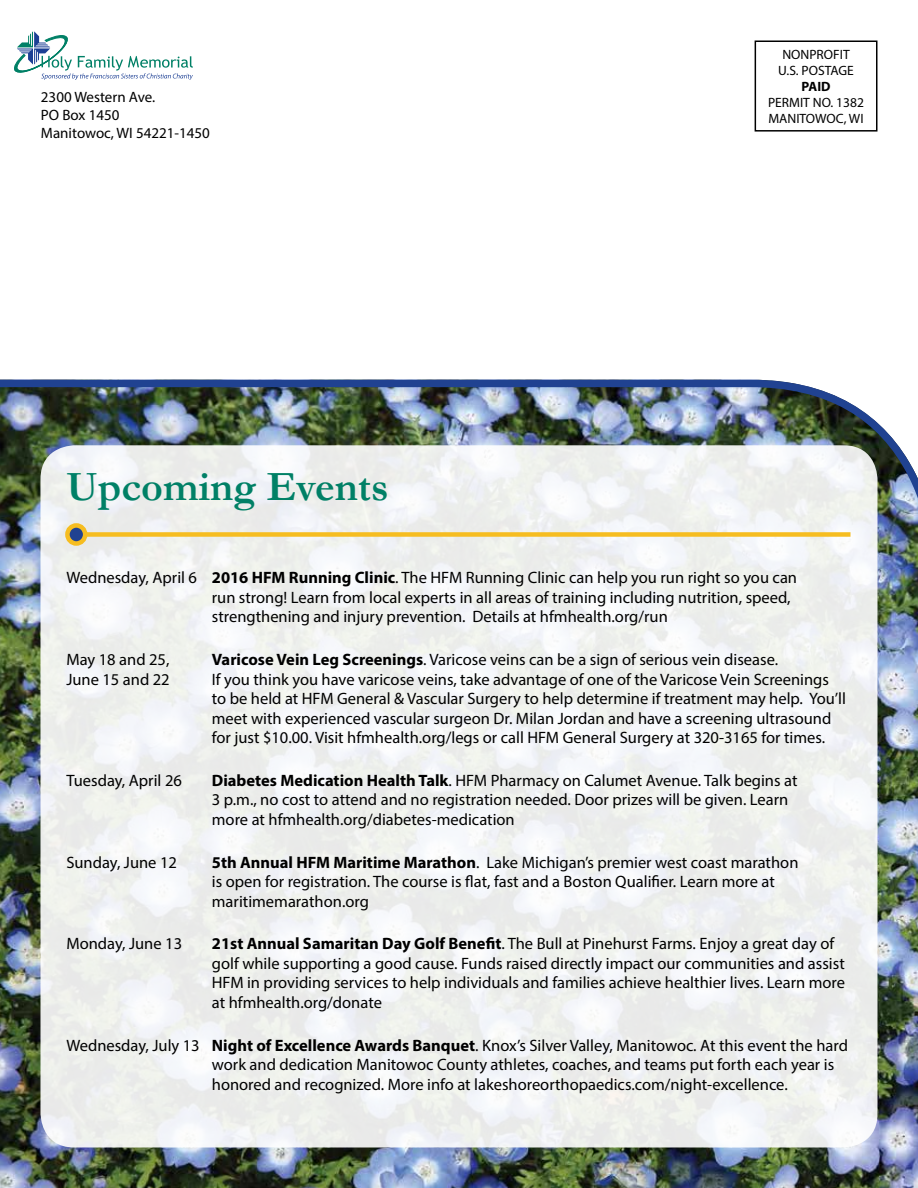
<style>
.page{position:relative;width:918px;height:1188px;background:#fff}
.page>*{position:absolute;margin:0;border:0;box-sizing:border-box;transform-origin:0 0}
.t1{font:700 42px "Garamond";color:#008066}
.t2{font:16.5px/19.5px "Myriad Pro";color:#000}
.t3{font:15px/18px "Myriad Pro";color:#000}
.t4{font:13.5px/16.2px "Myriad Pro";color:#000}
.t5{font:700 13.5px "Myriad Pro";color:#000}
.s1{font-weight:700}
</style>
<div class="page">
<img style="left:0;top:379px;width:918px;height:809px">
<svg style="left:14px;top:31px;width:179px;height:49px"></svg>
<div style="left:755px;top:40px;width:123px;height:92px;border:2px solid #000"></div>
<div style="left:40px;top:445px;width:838px;height:703px;background:linear-gradient(to right,#f0f1f0,#f0f2f2);border-radius:34px"></div>
<div style="left:86px;top:532px;width:765px;height:5px;background:#f6bd20"></div>
<svg style="left:67px;top:525px;width:18px;height:19px"></svg>
<div style="left:65px;top:523px;width:22px;height:23px;border:4px solid #f6bd20;border-radius:50%"></div>
<p class="t3" style="left:41px;top:87px;width:170px">2300 Western Ave.<br>PO Box 1450<br>Manitowoc, WI 54221-1450</p>
<h1 class="t1" style="left:66px;top:458px;width:324px">Upcoming Events</h1>
<p class="t4" style="left:778px;top:46px;width:77px;text-indent:4px">NONPROFIT<br>U.S. POSTAG E</p>
<p class="t5" style="left:801px;top:78px;width:31px">PAID</p>
<p class="t4" style="left:768px;top:94px;width:22px">PERMIT</p>
<p class="t4" style="left:768px;top:94px;width:97px;text-align:right">NO. 1382<br>MANITOWOC, WI</p>
<p class="t2" style="left:212px;top:568px;width:587px;text-indent:-145px">Wednesday, April 6 <span class="s1">2016 HFM Running Clinic</span>. The HFM Running Clinic can help you run right so you can run strong! Learn from local experts in all areas of training including nutrition, speed, strengthening and injury prevention. Details at hfmhealth.org/run</p>
<p class="t2" style="left:66px;top:650px;width:105px">May 18 and 25,</p>
<p class="t2" style="left:212px;top:650px;width:568px"><span class="s1">Varicose Vein Leg Screenings</span>. Varicose veins can be a sign of serious vein disease.</p>
<p class="t2" style="left:66px;top:669px;width:122px">June 15 and 22 I</p>
<p class="t2" style="left:212px;top:669px;width:636px">f you think you have varicose veins, take advantage of one of the Varicose Vein Screenings<br>to be held at HFM General &amp; Vascular Surgery to help determine if treatment may help. You’ll meet with experienced vascular surgeon Dr. Milan Jordan and have a screening ultrasound for just $10.00. Visit hfmhealth.org/legs or call HFM General Surgery at 320-3165 for times.</p>
<p class="t2" style="left:66px;top:770px;width:117px">Tuesday, April 26</p>
<p class="t2" style="left:212px;top:770px;width:587px"><span class="s1">Diabetes Medication Health Talk</span>. HFM Pharmacy on Calumet Avenue. Talk begins at<br>3 p.m., no cost to attend and no registration needed. Door prizes will be given. Learn more at hfmhealth.org/diabetes-medication</p>
<p class="t2" style="left:66px;top:852px;width:112px">Sunday, June 12</p>
<p class="t2" style="left:212px;top:852px;width:588px"><span class="s1">5th Annual HFM Maritime Marathon</span>. Lake Michigan’s premier west coast marathon is open for registration. The course is flat, fast and a Boston Qualifier. Learn more at maritimemarathon.org</p>
<p class="t2" style="left:66px;top:934px;width:117px">Monday, June 13</p>
<p class="t2" style="left:212px;top:934px;width:635px"><span class="s1">21st Annual Samaritan Day Golf Benefit</span>. The Bull at Pinehurst Farms. Enjoy a great day of golf while supporting a good cause. Funds raised directly impact our communities and assist HFM in providing services to help individuals and families achieve healthier lives. Learn more at hfmhealth.org/donate</p>
<p class="t2" style="left:212px;top:1035px;width:638px;text-indent:-145px">Wednesday, July 13 <span class="s1">Night of Excellence Awards Banquet</span>. Knox’s Silver Valley, Manitowoc. At this event the hard work and dedication Manitowoc County athletes, coaches, and teams put forth each year is honored and recognized. More info at lakeshoreorthopaedics.com/night-excellence.</p>
</div>
